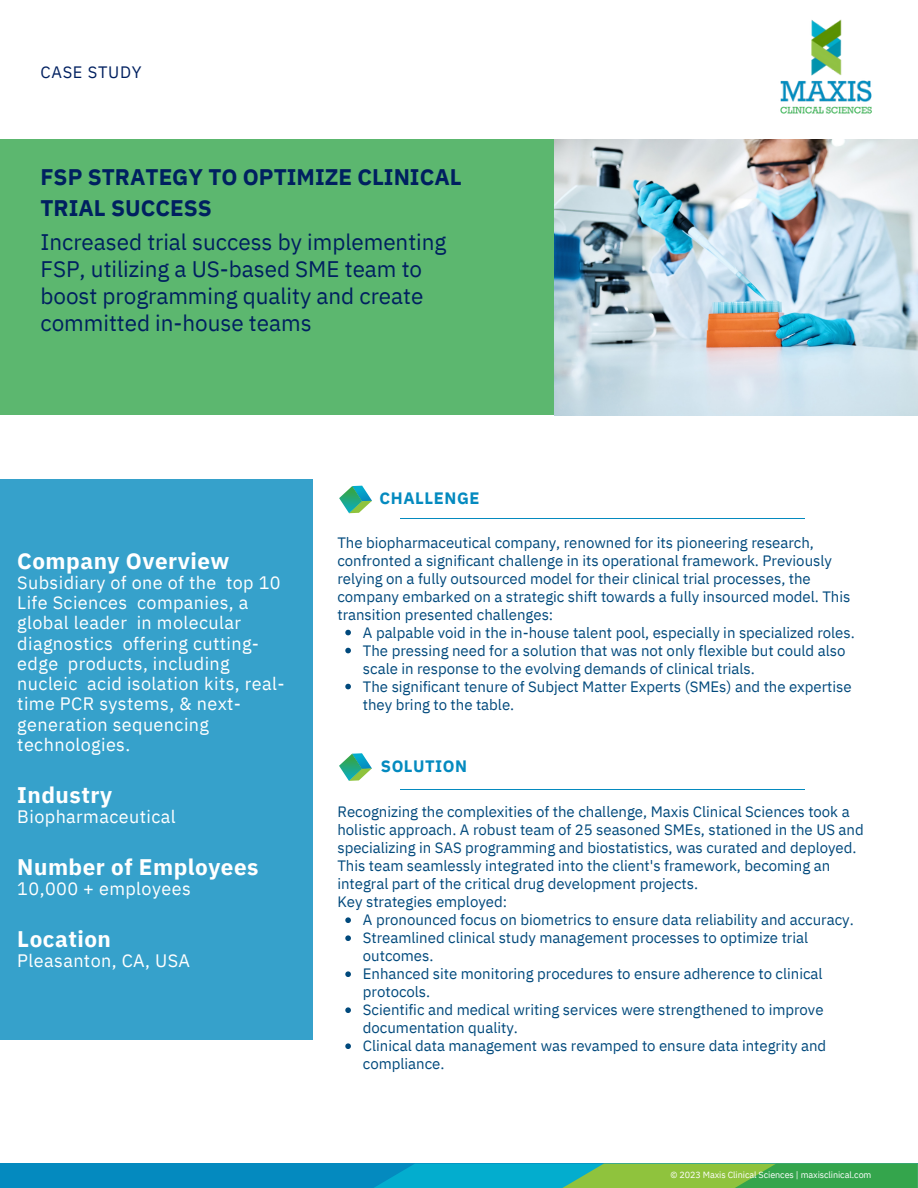
<style>
.page{position:relative;width:918px;height:1188px;background:#fff}
.page>*{position:absolute;margin:0;border:0;box-sizing:border-box;transform-origin:0 0}
.t1{font:22.5px/27px "IBM Plex Sans";color:#002060}
.t2{font:700 22.5px "IBM Plex Sans";letter-spacing:.02em;color:#fff}
.t3{font:700 22.5px/31.5px "IBM Plex Sans";color:#002060}
.t4{font:18px/20.2px "IBM Plex Sans";letter-spacing:.02em;color:#fff}
.t5{font:700 16.5px "IBM Plex Sans";letter-spacing:.035em;color:#048abf}
.t6{font:16.5px "IBM Plex Sans";letter-spacing:.04em;color:#002060}
.t7{font:15px/18px "IBM Plex Sans";color:#00497c}
.t8{font:9px "IBM Plex Sans";letter-spacing:-.01em;color:#fff}
</style>
<div class="page">
<img style="left:780px;top:19px;width:92px;height:95px">
<div style="left:0;top:140px;width:555px;height:275px;background:#5cb76f"></div>
<div style="left:0;top:1164px;width:918px;height:24px;background:#048abf"></div>
<svg style="left:374px;top:1164px;width:544px;height:24px;background:#3eb078"></svg>
<div style="left:0;top:479px;width:312px;height:561px;background:#36a1cb"></div>
<svg style="left:345px;top:630px;width:6px;height:5px"></svg>
<svg style="left:345px;top:648px;width:6px;height:5px"></svg>
<svg style="left:345px;top:684px;width:6px;height:5px"></svg>
<hr style="left:400px;top:518px;width:405px;height:1px;background:#048abf">
<svg style="left:339px;top:486px;width:33px;height:27px"></svg>
<svg style="left:345px;top:917px;width:6px;height:6px"></svg>
<svg style="left:345px;top:935px;width:6px;height:6px"></svg>
<svg style="left:345px;top:971px;width:6px;height:6px"></svg>
<svg style="left:345px;top:1007px;width:6px;height:6px"></svg>
<svg style="left:345px;top:1043px;width:6px;height:6px"></svg>
<hr style="left:400px;top:789px;width:405px;height:1px;background:#048abf">
<svg style="left:339px;top:753px;width:33px;height:28px"></svg>
<img style="left:555px;top:140px;width:363px;height:275px">
<p class="t6" style="left:41px;top:61px;width:103px">CASE STUDY</p>
<p class="t3" style="left:41px;top:160px;width:423px">FSP STRATEGY TO OPTIMIZE CLINICAL<br>TRIAL SUCCESS</p>
<p class="t1" style="left:41px;top:228px;width:407px">Increased trial success by implementing<br>FSP, utilizing a US-based SME team to</p>
<p class="t1" style="left:41px;top:282px;width:384px">boost programming quality and create committed in-house teams</p>
<p class="t2" style="left:17px;top:546px;width:214px">Company Overview</p>
<p class="t4" style="left:17px;top:572px;width:269px">Subsidiary of one of the top 10<br>Life Sciences companies, a global leader in molecular diagnostics offering cutting&shy;edge products, including nucleic acid isolation kits, real&shy;time PCR systems, &amp; next&shy;generation sequencing technologies.</p>
<p class="t2" style="left:17px;top:780px;width:96px">Industry</p>
<p class="t4" style="left:17px;top:806px;width:160px">Biopharmaceutical</p>
<p class="t2" style="left:17px;top:852px;width:243px">Number of Employees</p>
<p class="t4" style="left:17px;top:878px;width:175px">10,000 + employees</p>
<p class="t2" style="left:17px;top:924px;width:95px">Location</p>
<p class="t4" style="left:17px;top:950px;width:174px">Pleasanton, CA, USA</p>
<p class="t5" style="left:380px;top:487px;width:102px">CHALLENGE</p>
<p class="t7" style="left:337px;top:533px;width:515px">The biopharmaceutical company, renowned for its pioneering research, confronted a significant challenge in its operational framework. Previously relying on a fully outsourced model for their clinical trial processes, the company embarked on a strategic shift towards a fully insourced model. This transition presented challenges:</p>
<p class="t7" style="left:363px;top:623px;width:493px">A palpable void in the in-house talent pool, especially in specialized roles.</p>
<p class="t7" style="left:363px;top:641px;width:484px">The pressing need for a solution that was not only flexible but could also scale in response to the evolving demands of clinical trials.</p>
<p class="t7" style="left:363px;top:677px;width:490px">The significant tenure of Subject Matter Experts (SMEs) and the expertise they bring to the table.</p>
<p class="t5" style="left:381px;top:755px;width:88px">SOLUTION</p>
<p class="t7" style="left:337px;top:803px;width:528px">Recognizing the complexities of the challenge, Maxis Clinical Sciences took a holistic approach. A robust team of 25 seasoned SMEs, stationed in the US and specializing in SAS programming and biostatistics, was curated and deployed.<br>This team seamlessly integrated into the client's framework, becoming an integral part of the critical drug development projects.</p>
<p class="t7" style="left:337px;top:893px;width:171px">Key strategies employed:</p>
<p class="t7" style="left:363px;top:911px;width:492px">A pronounced focus on biometrics to ensure data reliability and accuracy.</p>
<p class="t7" style="left:363px;top:929px;width:447px">Streamlined clinical study management processes to optimize trial outcomes.</p>
<p class="t7" style="left:363px;top:965px;width:461px">Enhanced site monitoring procedures to ensure adherence to clinical protocols.</p>
<p class="t7" style="left:363px;top:1001px;width:462px">Scientific and medical writing services were strengthened to improve documentation quality.</p>
<p class="t7" style="left:363px;top:1037px;width:465px">Clinical data management was revamped to ensure data integrity and compliance.</p>
<p class="t8" style="left:671px;top:1168px;width:202px">© 2023 Maxis Clinical Sciences | maxisclinical.com</p>
</div>
